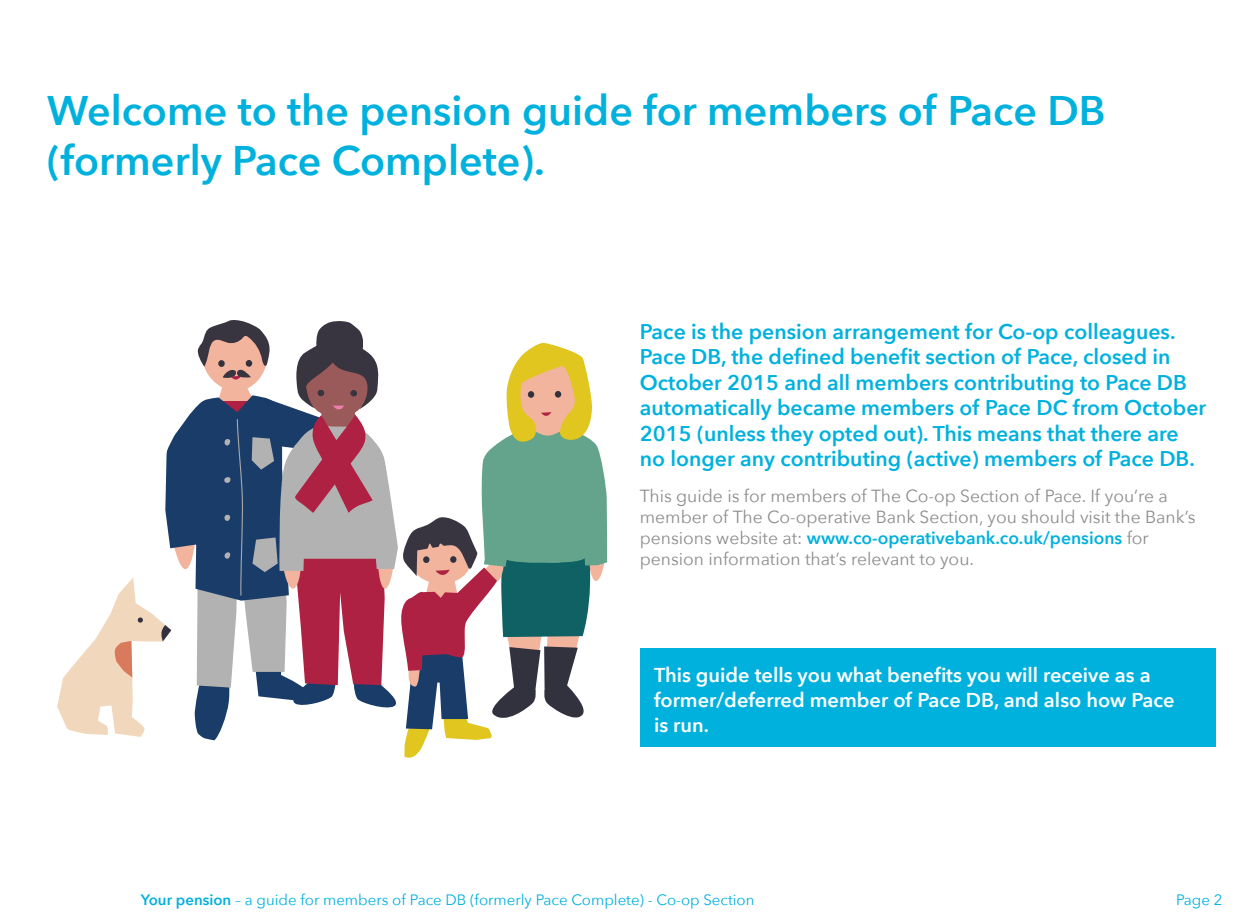
<style>
.page{position:relative;width:1258px;height:922px;background:#fff}
.page>*{position:absolute;margin:0;border:0;box-sizing:border-box;transform-origin:0 0}
.t1{font:600 41.25px/49.5px "Avenir Next";color:#00b1dd}
.t2{font:600 21.25px/25.5px "Avenir Next";color:#00b1dd}
.t3{font:600 20px/25px "Avenir Next";color:#fff}
.t4{font:17.5px/21px "Avenir Next";color:#8c8c8b}
.t5{font:15px "Avenir Next";color:#00b1dd}
.s1{font-weight:600;color:#00b1dd}
.s2{font-weight:600}
</style>
<div class="page">
<div style="left:640px;top:648px;width:575px;height:98px;background:#00b1dd"></div>
<svg style="left:57px;top:320px;width:550px;height:438px"></svg>
<h1 class="t1" style="left:47px;top:85px;width:1060px">Welcome to the pension guide for members of Pace DB (formerly Pace Complete).</h1>
<p class="t2" style="left:640px;top:318px;width:568px">Pace is the pension arrangement for Co-op colleagues.<br>Pace DB, the defined benefit section of Pace, closed in October 2015 and all members contributing to Pace DB automatically became members of Pace DC from October 2015 (unless they opted out). This means that there are no longer any contributing (active) members of Pace DB.</p>
<p class="t4" style="left:640px;top:484px;width:557px">This guide is for members of The Co-op Section of Pace. If you’re a member of The Co-operative Bank Section, you should visit the Bank’s pensions website at: <span class="s1">www.co-operativebank.co.uk/pensions</span> for pension information that’s relevant to you.</p>
<p class="t3" style="left:654px;top:662px;width:522px">This guide tells you what benefits you will receive as a former/deferred member of Pace DB, and also how Pace is run.</p>
<p class="t5" style="left:141px;top:886px;width:615px"><span class="s2">Your pension</span> – a guide for members of Pace DB (formerly Pace Complete) - Co-op Section</p>
<p class="t5" style="left:1176px;top:886px;width:48px">Page 2</p>
</div>
